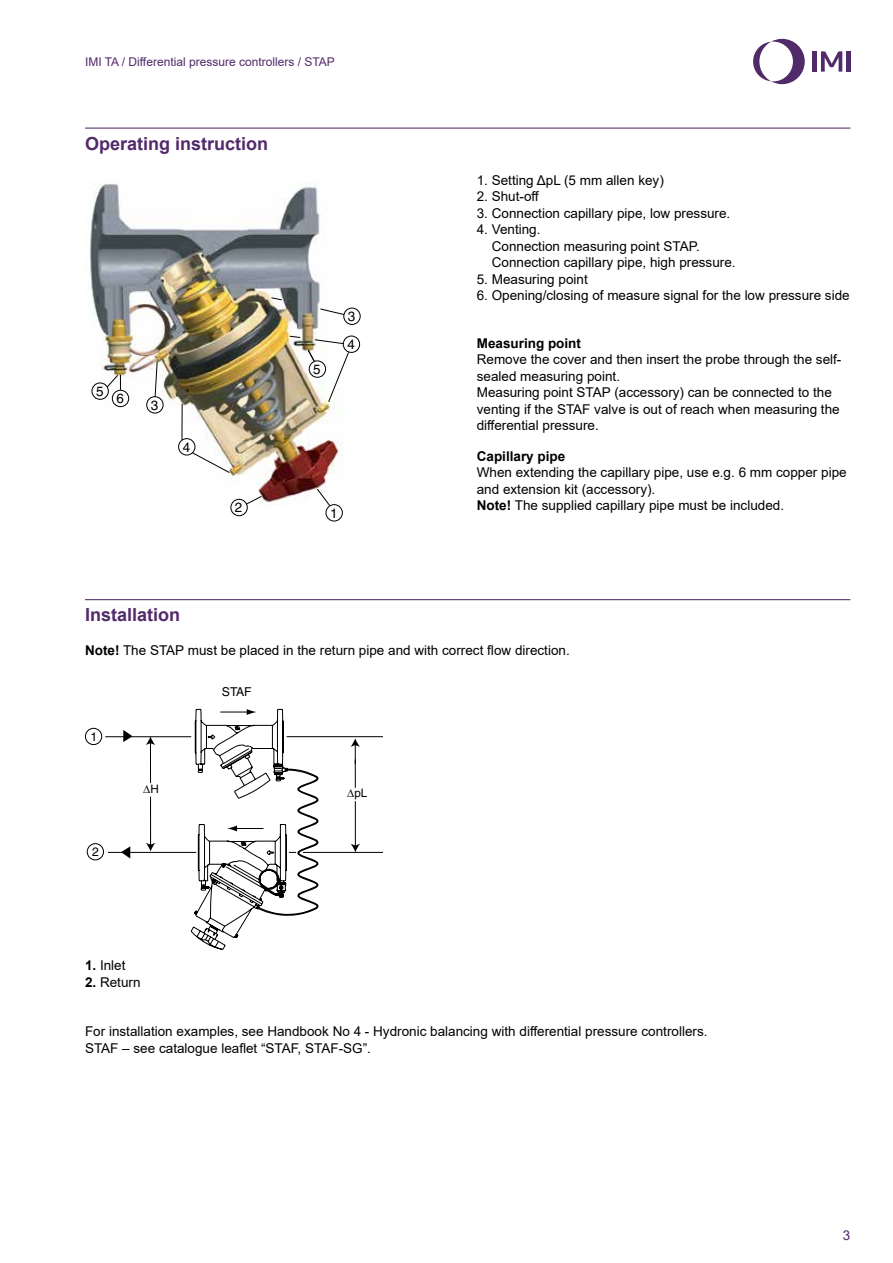
<style>
.page{position:relative;width:893px;height:1263px;background:#fff}
.page>*{position:absolute;margin:0;border:0;box-sizing:border-box;transform-origin:0 0}
.t1{font:700 18px "Arial";color:#512a6a}
.t2{font:13.5px/16.5px "Arial";color:#000}
.t3{font:700 13.5px "Arial";color:#000}
.t4{font:13.5px "Arial";color:#512a6a}
.t5{font:13.35px "Helvetica";color:#000}
.t6{font:12.15px "Helvetica";color:#000}
.t7{font:12px "Arial";color:#512a6a}
.t8{font:11.7px "Helvetica";color:#000}
.s1{font-weight:700}
</style>
<div class="page">
<svg style="left:753px;top:39px;width:52px;height:45px"></svg>
<hr style="left:813px;top:51px;width:4px;height:21px;background:#512a6a">
<hr style="left:846px;top:51px;width:4px;height:21px;background:#512a6a">
<svg style="left:821px;top:51px;width:21px;height:21px"></svg>
<hr style="left:85px;top:128px;width:765px;height:1px;background:#512a6a">
<hr style="left:85px;top:599px;width:765px;height:1px;background:#512a6a">
<img style="left:90px;top:181px;width:261px;height:233px">
<img style="left:154px;top:297px;width:196px;height:210px">
<div style="left:92px;top:383px;width:17px;height:17px;border:1px solid #000;border-radius:50%"></div>
<svg style="left:106px;top:374px;width:15px;height:16px"></svg>
<div style="left:112px;top:390px;width:17px;height:17px;border:1px solid #000;border-radius:50%"></div>
<div style="left:146px;top:396px;width:17px;height:17px;border:1px solid #000;border-radius:50%"></div>
<div style="left:178px;top:438px;width:17px;height:17px;border:1px solid #000;border-radius:50%"></div>
<div style="left:231px;top:499px;width:17px;height:17px;border:1px solid #000;border-radius:50%"></div>
<div style="left:326px;top:504px;width:17px;height:17px;border:1px solid #000;border-radius:50%"></div>
<div style="left:309px;top:361px;width:17px;height:17px;border:1px solid #000;border-radius:50%"></div>
<div style="left:343px;top:336px;width:17px;height:17px;border:1px solid #000;border-radius:50%"></div>
<div style="left:343px;top:308px;width:17px;height:17px;border:1px solid #000;border-radius:50%"></div>
<hr style="left:289px;top:852px;width:93px;height:1px;background:#000">
<hr style="left:105px;top:736px;width:86px;height:1px;background:#000">
<hr style="left:108px;top:852px;width:88px;height:1px;background:#000">
<svg style="left:146px;top:736px;width:9px;height:115px"></svg>
<div style="left:130px;top:783px;width:25px;height:13px;background:#fff"></div>
<svg style="left:123px;top:730px;width:10px;height:12px"></svg>
<svg style="left:121px;top:846px;width:9px;height:12px"></svg>
<hr style="left:355px;top:740px;width:1px;height:106px;background:#000">
<svg style="left:351px;top:738px;width:9px;height:9px"></svg>
<svg style="left:351px;top:844px;width:9px;height:8px"></svg>
<div style="left:344px;top:788px;width:25px;height:13px;background:#fff"></div>
<hr style="left:287px;top:736px;width:95px;height:1px;background:#000">
<svg style="left:190px;top:709px;width:129px;height:241px"></svg>
<div style="left:85px;top:728px;width:17px;height:17px;border:1px solid #000;border-radius:50%"></div>
<div style="left:87px;top:843px;width:17px;height:17px;border:1px solid #000;border-radius:50%"></div>
<p class="t7" style="left:85px;top:54px;width:251px">IMI TA / Differential pressure controllers / STAP</p>
<h1 class="t1" style="left:85px;top:131px;width:185px">Operating instruction</h1>
<p class="t5" style="left:96px;top:384px;width:9px">5</p>
<p class="t5" style="left:116px;top:391px;width:9px">6</p>
<p class="t5" style="left:151px;top:397px;width:9px">3</p>
<p class="t5" style="left:183px;top:439px;width:9px">4</p>
<p class="t5" style="left:235px;top:500px;width:9px">2</p>
<p class="t5" style="left:313px;top:362px;width:9px">5</p>
<p class="t5" style="left:348px;top:309px;width:9px">3</p>
<p class="t5" style="left:347px;top:337px;width:9px">4</p>
<p class="t5" style="left:330px;top:505px;width:9px">1</p>
<p class="t2" style="left:477px;top:172px;width:189px">1. Setting ΔpL (5 mm allen key)</p>
<p class="t2" style="left:477px;top:188px;width:64px">2. Shut-off</p>
<p class="t2" style="left:477px;top:205px;width:255px">3. Connection capillary pipe, low pressure.</p>
<p class="t2" style="left:492px;top:221px;width:245px;text-indent:-15px">4. Venting.<br>Connection measuring point STAP.<br>Connection capillary pipe, high pressure.</p>
<p class="t2" style="left:477px;top:271px;width:113px">5. Measuring point</p>
<p class="t2" style="left:477px;top:287px;width:374px">6. Opening/closing of measure signal for the low pressure side</p>
<p class="t3" style="left:477px;top:333px;width:106px">Measuring point</p>
<p class="t2" style="left:477px;top:351px;width:366px">Remove the cover and then insert the probe through the self&shy;sealed measuring point.<br>Measuring point STAP (accessory) can be connected to the venting if the STAF valve is out of reach when measuring the differential pressure.</p>
<p class="t3" style="left:477px;top:447px;width:90px">Capillary pipe</p>
<p class="t2" style="left:477px;top:464px;width:371px">When extending the capillary pipe, use e.g. 6 mm copper pipe and extension kit (accessory).<br><span class="s1">Note!</span> The supplied capillary pipe must be included.</p>
<h1 class="t1" style="left:85px;top:602px;width:97px">Installation</h1>
<p class="t2" style="left:85px;top:642px;width:486px"><span class="s1">Note!</span> The STAP must be placed in the return pipe and with correct flow direction.</p>
<p class="t6" style="left:90px;top:729px;width:8px">1</p>
<p class="t6" style="left:92px;top:844px;width:8px">2</p>
<p class="t6" style="left:222px;top:685px;width:31px">STAF</p>
<p class="t8" style="left:143px;top:782px;width:17px">∆H</p>
<p class="t8" style="left:347px;top:786px;width:22px">∆pL</p>
<p class="t2" style="left:85px;top:957px;width:42px"><span class="s1">1.</span> Inlet</p>
<p class="t2" style="left:85px;top:973px;width:57px"><span class="s1">2.</span> Return</p>
<p class="t2" style="left:85px;top:1023px;width:624px">For installation examples, see Handbook No 4 - Hydronic balancing with differential pressure controllers.<br>STAF – see catalogue leaflet “STAF, STAF-SG”.</p>
<p class="t4" style="left:843px;top:1225px;width:9px">3</p>
</div>
